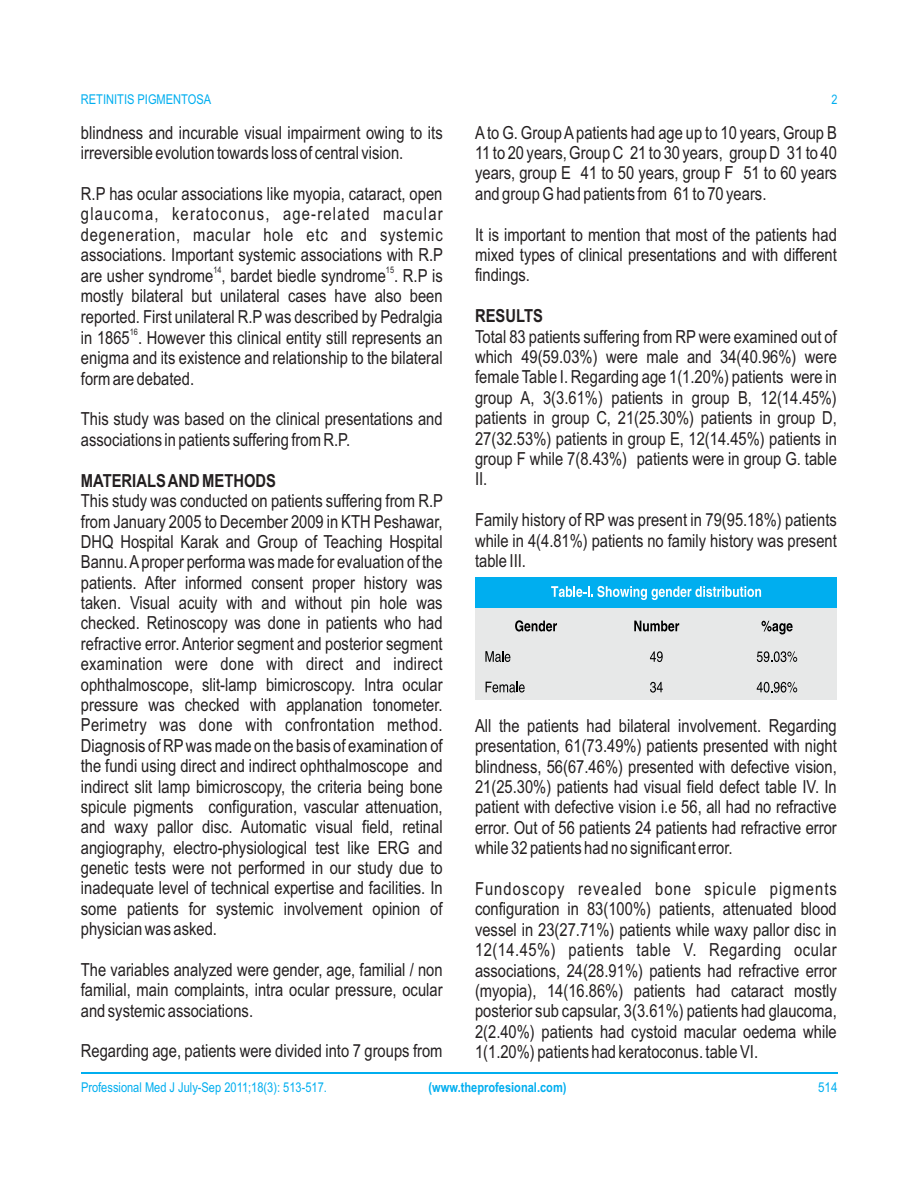
<style>
.page{position:relative;width:918px;height:1188px;background:#fff}
.page>*{position:absolute;margin:0;border:0;box-sizing:border-box;transform-origin:0 0}
.t1{font:18px/20.4px "Arial Narrow";color:#231f20}
.t2{font:18px/20.4px "Arial Narrow";letter-spacing:.055em;color:#231f20}
.t3{font:700 18px "Arial Narrow";color:#231f20}
.t4{font:13.5px "Arial Narrow";color:#00aeef}
.t5{font:700 13.5px "Arial Narrow";color:#00aeef}
.t6{font:13.5px "Arial Narrow";color:#00aeef;scale:1.04 1}
.t7{font:13.2px "Arial Narrow";color:#00aeef}
.t8{font:9px "Arial Narrow";color:#231f20}
</style>
<div class="page">
<hr style="left:81px;top:1072px;width:756px;height:2px;background:#00aeef">
<div style="left:475px;top:608px;width:362px;height:92px;background:#e7e8e8"></div>
<div style="left:475px;top:578px;width:362px;height:30px;background:#00aeef"></div>
<svg style="left:551px;top:586px;width:210px;height:14px"></svg>
<svg style="left:515px;top:620px;width:42px;height:12px"></svg>
<svg style="left:634px;top:621px;width:45px;height:10px"></svg>
<svg style="left:762px;top:621px;width:31px;height:13px"></svg>
<svg style="left:485px;top:651px;width:25px;height:11px"></svg>
<svg style="left:650px;top:651px;width:13px;height:11px"></svg>
<svg style="left:757px;top:651px;width:40px;height:11px"></svg>
<svg style="left:486px;top:682px;width:39px;height:11px"></svg>
<svg style="left:650px;top:682px;width:13px;height:11px"></svg>
<svg style="left:757px;top:682px;width:40px;height:11px"></svg>
<p class="t4" style="left:81px;top:94px;width:132px">RETINITIS PIGMENTOSA</p>
<p class="t7" style="left:832px;top:94px;width:8px">2</p>
<p class="t1" style="left:81px;top:124px;width:363px">blindness and incurable visual impairment owing to its</p>
<p class="t1" style="left:475px;top:124px;width:363px">Ato G. Group Apatients had age up to 10 years, Group B</p>
<p class="t1" style="left:81px;top:144px;width:324px">irreversible evolution towards loss of central vision.</p>
<p class="t1" style="left:475px;top:144px;width:363px">11 to 20 years, Group C 21 to 30 years, group D 31 to 40 years, group E 41 to 50 years, group F 51 to 60 years</p>
<p class="t1" style="left:81px;top:185px;width:363px">R.P has ocular associations like myopia, cataract, open</p>
<p class="t1" style="left:475px;top:185px;width:293px">and group G had patients from 61 to 70 years.</p>
<p class="t2" style="left:81px;top:205px;width:363px">glaucoma, keratoconus, age-related macular degeneration, macular hole etc and systemic</p>
<p class="t1" style="left:475px;top:226px;width:363px">It is important to mention that most of the patients had</p>
<p class="t1" style="left:81px;top:246px;width:364px">associations. Important systemic associations with R.P</p>
<p class="t1" style="left:475px;top:246px;width:363px">mixed types of clinical presentations and with different</p>
<p class="t8" style="left:213px;top:267px;width:10px">14</p>
<p class="t8" style="left:386px;top:267px;width:10px">15</p>
<p class="t1" style="left:81px;top:267px;width:363px">are usher syndrome , bardet biedle syndrome . R.P is</p>
<p class="t1" style="left:475px;top:266px;width:56px">findings.</p>
<p class="t1" style="left:81px;top:288px;width:363px">mostly bilateral but unilateral cases have also been reported. First unilateral R.P was described by Pedralgia</p>
<p class="t3" style="left:475px;top:309px;width:69px">RESULTS</p>
<p class="t8" style="left:130px;top:328px;width:10px">16</p>
<p class="t1" style="left:81px;top:329px;width:363px">in 1865 . However this clinical entity still represents an</p>
<p class="t1" style="left:475px;top:328px;width:363px">Total 83 patients suffering from RP were examined out of</p>
<p class="t1" style="left:81px;top:349px;width:363px">enigma and its existence and relationship to the bilateral</p>
<p class="t1" style="left:475px;top:348px;width:363px">which 49(59.03%) were male and 34(40.96%) were</p>
<p class="t1" style="left:81px;top:370px;width:115px">form are debated.</p>
<p class="t1" style="left:475px;top:369px;width:363px">female Table I. Regarding age 1(1.20%) patients were in group A, 3(3.61%) patients in group B, 12(14.45%)</p>
<p class="t1" style="left:81px;top:411px;width:363px">This study was based on the clinical presentations and</p>
<p class="t1" style="left:475px;top:409px;width:363px">patients in group C, 21(25.30%) patients in group D,</p>
<p class="t1" style="left:81px;top:431px;width:271px">associations in patients suffering from R.P.</p>
<p class="t1" style="left:475px;top:430px;width:363px">27(32.53%) patients in group E, 12(14.45%) patients in group F while 7(8.43%) patients were in group G. table</p>
<p class="t3" style="left:81px;top:474px;width:197px">MATERIALS AND METHODS</p>
<p class="t1" style="left:475px;top:471px;width:14px">II.</p>
<p class="t1" style="left:81px;top:492px;width:364px">This study was conducted on patients suffering from R.P from January 2005 to December 2009 in KTH Peshawar,</p>
<p class="t1" style="left:475px;top:511px;width:363px">Family history of RP was present in 79(95.18%) patients</p>
<p class="t1" style="left:81px;top:533px;width:363px">DHQ Hospital Karak and Group of Teaching Hospital</p>
<p class="t1" style="left:475px;top:532px;width:363px">while in 4(4.81%) patients no family history was present</p>
<p class="t1" style="left:81px;top:553px;width:363px">Bannu. Aproper performa was made for evaluation of the</p>
<p class="t1" style="left:475px;top:552px;width:52px">table III.</p>
<p class="t1" style="left:81px;top:574px;width:363px;text-align:justify">patients. After informed consent proper history was taken. Visual acuity with and without pin hole was checked. Retinoscopy was done in patients who had refractive error. Anterior segment and posterior segment examination were done with direct and indirect ophthalmoscope, slit-lamp bimicroscopy. Intra ocular pressure was checked with applanation tonometer.<br>Perimetry was done with confrontation method.</p>
<p class="t1" style="left:475px;top:717px;width:363px">All the patients had bilateral involvement. Regarding</p>
<p class="t1" style="left:81px;top:737px;width:363px">Diagnosis of RPwas made on the basis of examination of</p>
<p class="t1" style="left:475px;top:737px;width:363px">presentation, 61(73.49%) patients presented with night</p>
<p class="t1" style="left:81px;top:757px;width:363px">the fundi using direct and indirect ophthalmoscope and</p>
<p class="t1" style="left:475px;top:758px;width:363px">blindness, 56(67.46%) presented with defective vision,</p>
<p class="t1" style="left:81px;top:778px;width:363px">indirect slit lamp bimicroscopy, the criteria being bone</p>
<p class="t1" style="left:475px;top:778px;width:363px">21(25.30%) patients had visual field defect table IV. In</p>
<p class="t1" style="left:81px;top:798px;width:363px">spicule pigments configuration, vascular attenuation,</p>
<p class="t1" style="left:475px;top:799px;width:363px">patient with defective vision i.e 56, all had no refractive</p>
<p class="t1" style="left:81px;top:818px;width:363px">and waxy pallor disc. Automatic visual field, retinal</p>
<p class="t1" style="left:475px;top:819px;width:363px">error. Out of 56 patients 24 patients had refractive error</p>
<p class="t1" style="left:81px;top:839px;width:363px">angiography, electro-physiological test like ERG and</p>
<p class="t1" style="left:475px;top:839px;width:259px">while 32 patients had no significant error.</p>
<p class="t1" style="left:81px;top:859px;width:363px">genetic tests were not performed in our study due to inadequate level of technical expertise and facilities. In</p>
<p class="t2" style="left:475px;top:880px;width:363px">Fundoscopy revealed bone spicule pigments</p>
<p class="t1" style="left:81px;top:900px;width:363px">some patients for systemic involvement opinion of</p>
<p class="t1" style="left:475px;top:901px;width:363px">configuration in 83(100%) patients, attenuated blood</p>
<p class="t1" style="left:81px;top:920px;width:138px">physician was asked.</p>
<p class="t1" style="left:475px;top:921px;width:363px">vessel in 23(27.71%) patients while waxy pallor disc in<br>12(14.45%) patients table V. Regarding ocular</p>
<p class="t1" style="left:81px;top:961px;width:363px">The variables analyzed were gender, age, familial / non</p>
<p class="t1" style="left:475px;top:962px;width:363px">associations, 24(28.91%) patients had refractive error</p>
<p class="t1" style="left:81px;top:981px;width:363px">familial, main complaints, intra ocular pressure, ocular</p>
<p class="t1" style="left:475px;top:982px;width:363px">(myopia), 14(16.86%) patients had cataract mostly</p>
<p class="t1" style="left:81px;top:1002px;width:174px">and systemic associations.</p>
<p class="t1" style="left:475px;top:1002px;width:363px">posterior sub capsular, 3(3.61%) patients had glaucoma,<br>2(2.40%) patients had cystoid macular oedema while</p>
<p class="t1" style="left:81px;top:1043px;width:363px">Regarding age, patients were divided into 7 groups from</p>
<p class="t1" style="left:475px;top:1043px;width:285px">1(1.20%) patients had keratoconus. table VI.</p>
<p class="t4" style="left:81px;top:1082px;width:247px">Professional Med J July-Sep 2011;18(3): 513-517.</p>
<p class="t5" style="left:429px;top:1082px;width:140px">(www.theprofesional.com)</p>
<p class="t6" style="left:818px;top:1082px;width:20px">514</p>
</div>
